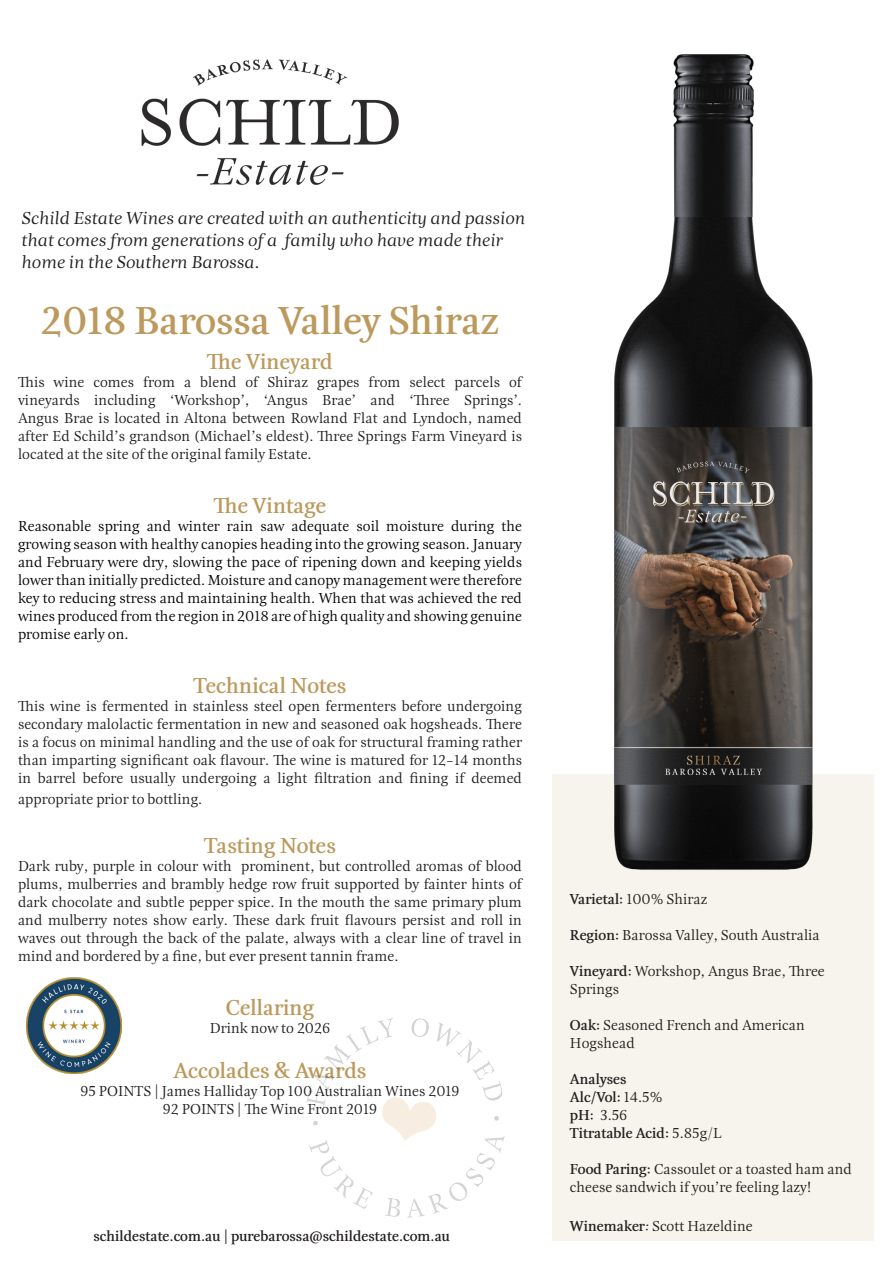
<style>
.page{position:relative;width:893px;height:1263px;background:#fff}
.page>*{position:absolute;margin:0;border:0;box-sizing:border-box;transform-origin:0 0}
.t1{font:700 40.5px "Esta Pro";color:#bc995c}
.t2{font:700 22.5px "Esta Pro";color:#bc995c}
.t3{font:italic 18px/21.6px "Esta Pro";color:#231f20}
.t4{font:15px/18px "Esta Pro";color:#231f20}
.t5{font:15px/18px "Esta Pro";color:#040503;text-align:justify}
.t6{font:700 15px/18px "Esta Pro";color:#231f20}
.s1{font-weight:700}
.s2{font-weight:400}
.s3{font-style:italic}
</style>
<div class="page">
<div style="left:552px;top:774px;width:322px;height:466px;background:#f6f4ec"></div>
<img style="left:141px;top:59px;width:258px;height:126px">
<img style="left:26px;top:977px;width:96px;height:97px">
<img style="left:614px;top:54px;width:199px;height:816px">
<img style="left:306px;top:1018px;width:198px;height:199px">
<p class="t3" style="left:21px;top:208px;width:505px">Schild Estate Wines are created with an authenticity and passion that comes from generations of a family who have made their home in the Southern Barossa.</p>
<p class="t1" style="left:41px;top:296px;width:460px">2018 Barossa Valley Shiraz</p>
<p class="t2" style="left:207px;top:348px;width:127px">The Vineyard</p>
<p class="t4" style="left:18px;top:372px;width:506px;text-align:justify">This wine comes from a blend of Shiraz grapes from select parcels of vineyards including ‘Workshop’, ‘Angus Brae’ and ‘Three Springs’.<br>Angus Brae is located in Altona between Rowland Flat and Lyndoch, named after Ed Schild’s grandson (Michael’s eldest). Three Springs Farm Vineyard is located at the site of the original family Estate.</p>
<p class="t2" style="left:214px;top:492px;width:114px">The Vintage</p>
<p class="t5" style="left:18px;top:516px;width:506px">Reasonable spring and winter rain saw adequate soil moisture during the growing season with healthy canopies heading into the growing season. January and February were dry, slowing the pace of ripening down and keeping yields lower than initially predicted. Moisture and canopy management were therefore key to reducing stress and maintaining health. When that was achieved the red wines produced from the region in 2018 are of high quality and showing genuine promise early on.</p>
<p class="t2" style="left:194px;top:672px;width:154px">Technical Notes</p>
<p class="t4" style="left:18px;top:696px;width:506px;text-align:justify">This wine is fermented in stainless steel open fermenters before undergoing secondary malolactic fermentation in new and seasoned oak hogsheads. There is a focus on minimal handling and the use of oak for structural framing rather than imparting significant oak flavour. The wine is matured for 12-14 months in barrel before usually undergoing a light filtration and fining if deemed</p>
<p class="t4" style="left:18px;top:790px;width:186px">appropriate prior to bottling.</p>
<p class="t2" style="left:204px;top:832px;width:133px">Tasting Notes</p>
<p class="t4" style="left:18px;top:857px;width:506px;text-align:justify">Dark ruby, purple in colour with prominent, but controlled aromas of blood plums, mulberries and brambly hedge row fruit supported by fainter hints of dark chocolate and subtle pepper spice. In the mouth the same primary plum and mulberry notes show early. These dark fruit flavours persist and roll in waves out through the back of the palate, always with a clear line of travel in mind and bordered by a fine, but ever present tannin frame.</p>
<p class="t2" style="left:226px;top:994px;width:90px">Cellaring</p>
<p class="t4" style="left:210px;top:1019px;width:122px">Drink now to 2026</p>
<p class="t2" style="left:173px;top:1057px;width:195px">Accolades &amp; Awards</p>
<p class="t4" style="left:80px;top:1082px;width:381px">95 POINTS | James Halliday Top 100 Australian Wines 2019</p>
<p class="t4" style="left:163px;top:1100px;width:216px">92 POINTS | The Wine Front 2019</p>
<p class="t6" style="left:93px;top:1226px;width:358px">schildestate.com.au | purebarossa@schildestate.com.au</p>
<p class="t4" style="left:570px;top:889px;width:139px"><span class="s1">Varietal:</span> 100% Shiraz</p>
<p class="t4" style="left:570px;top:925px;width:251px"><span class="s1">Region:</span> Barossa Valley, South Australia</p>
<p class="t4" style="left:570px;top:961px;width:256px"><span class="s1">Vineyard:</span> Workshop, Angus Brae, Three<br>Springs</p>
<p class="t4" style="left:570px;top:1015px;width:236px"><span class="s1">Oak:</span> Seasoned French and American<br>Hogshead</p>
<p class="t6" style="left:570px;top:1069px;width:94px">Analyses<br>Alc/Vol: <span class="s2">14.5%</span></p>
<p class="t6" style="left:570px;top:1105px;width:153px">pH: <span class="s2">3.56<br></span>Titratable Acid: <span class="s2">5.85g/L</span></p>
<p class="t4" style="left:570px;top:1159px;width:283px"><span class="s1">Food Paring:</span> Cassoulet or a toasted ham and cheese sandwich if you’re feeling lazy!</p>
<p class="t4" style="left:570px;top:1217px;width:184px"><span class="s1">Winemaker</span><span class="s3">:</span> Scott Hazeldine</p>
</div>
